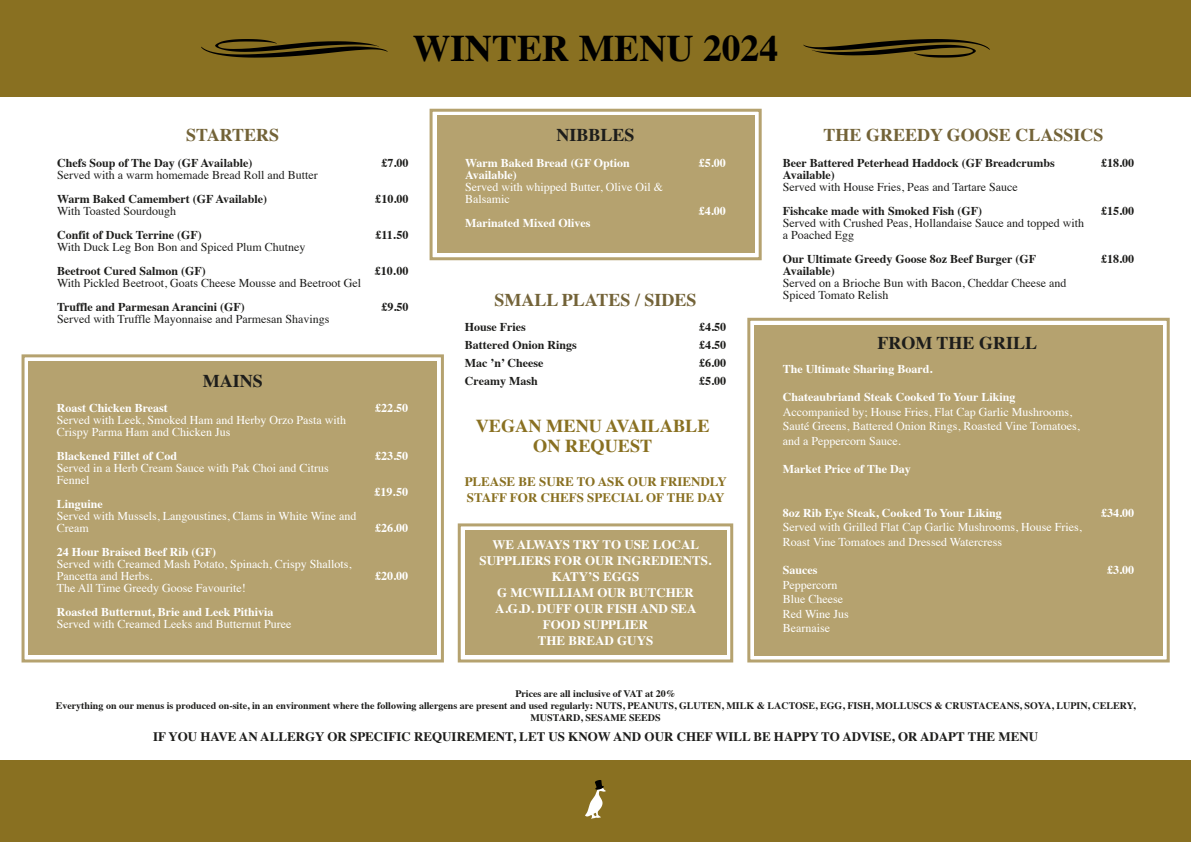
<style>
.page{position:relative;width:1191px;height:842px;background:#fff}
.page>*{position:absolute;margin:0;border:0;box-sizing:border-box;transform-origin:0 0}
.t1{font:700 37.6px "Times";color:#000}
.t2{font:700 18.3px/20.1px "Times";color:#897021;text-align:center}
.t3{font:700 18px "Times";color:#736338}
.t4{font:700 18px "Times";color:#1d1d1b}
.t5{font:700 13px/16px "Times";color:#fff;text-align:center}
.t6{font:700 13px "Times";color:#1d1d1b}
.t7{font:700 13px/16px "Times";color:#897021}
.t8{font:12px/12px "Times";color:#fff}
.t9{font:700 12px/18px "Times";color:#1d1d1b}
.t10{font:12px/12px "Times";color:#1d1d1b}
.t11{font:700 12px/12px "Times";color:#fff}
.t12{font:700 10px/12px "Times";color:#1d1d1b;text-align:center}
</style>
<div class="page">
<div style="left:437px;top:116px;width:317px;height:137px;background:#b5a26f"></div>
<div style="left:0;top:0;width:1191px;height:97px;background:#897021"></div>
<div style="left:22px;top:354px;width:422px;height:308px;border:3px solid #b5a26f"></div>
<div style="left:29px;top:362px;width:408px;height:293px;background:#b5a26f"></div>
<svg style="left:803px;top:39px;width:187px;height:19px"></svg>
<svg style="left:201px;top:39px;width:187px;height:19px"></svg>
<div style="left:0;top:760px;width:1191px;height:82px;background:#897021"></div>
<svg style="left:585px;top:780px;width:21px;height:39px"></svg>
<div style="left:747px;top:318px;width:422px;height:344px;border:3px solid #b5a26f"></div>
<div style="left:754px;top:325px;width:408px;height:330px;background:#b5a26f"></div>
<div style="left:458px;top:523px;width:275px;height:139px;border:3px solid #b5a26f"></div>
<div style="left:465px;top:531px;width:261px;height:124px;background:#b5a26f"></div>
<div style="left:429px;top:109px;width:332px;height:151px;border:3px solid #b5a26f"></div>
<h1 class="t1" style="left:413px;top:12px;width:367px">WINTER MENU 2024</h1>
<h3 class="t3" style="left:186px;top:118px;width:95px">STARTERS</h3>
<h3 class="t3" style="left:823px;top:118px;width:281px">THE GREEDY GOOSE CLASSICS</h3>
<p class="t9" style="left:783px;top:155px;width:273px;line-height:12px">Beer Battered Peterhead Haddock (GF Breadcrumbs<br>Available)</p>
<p class="t10" style="left:783px;top:179px;width:236px">Served with House Fries, Peas and Tartare Sauce</p>
<p class="t9" style="left:783px;top:200px;width:201px">Fishcake made with Smoked Fish (GF)</p>
<p class="t10" style="left:783px;top:215px;width:302px">Served with Crushed Peas, Hollandaise Sauce and topped with a Poached Egg</p>
<p class="t9" style="left:783px;top:251px;width:254px;line-height:12px">Our Ultimate Greedy Goose 8oz Beef Burger (GF<br>Available)</p>
<p class="t10" style="left:783px;top:275px;width:285px">Served on a Brioche Bun with Bacon, Cheddar Cheese and<br>Spiced Tomato Relish</p>
<h3 class="t4" style="left:556px;top:118px;width:80px">NIBBLES</h3>
<p class="t9" style="left:1101px;top:152px;width:34px">£18.00</p>
<p class="t9" style="left:1101px;top:200px;width:34px">£15.00</p>
<p class="t9" style="left:1101px;top:248px;width:34px">£18.00</p>
<p class="t9" style="left:57px;top:153px;width:197px">Chefs Soup of The Day (GF Available)</p>
<p class="t10" style="left:57px;top:168px;width:262px">Served with a warm homemade Bread Roll and Butter</p>
<p class="t9" style="left:57px;top:189px;width:212px">Warm Baked Camembert (GF Available)</p>
<p class="t10" style="left:57px;top:204px;width:121px">With Toasted Sourdough</p>
<p class="t9" style="left:57px;top:225px;width:146px">Confit of Duck Terrine (GF)</p>
<p class="t10" style="left:57px;top:240px;width:250px">With Duck Leg Bon Bon and Spiced Plum Chutney</p>
<p class="t9" style="left:57px;top:261px;width:150px">Beetroot Cured Salmon (GF)</p>
<p class="t10" style="left:57px;top:276px;width:305px">With Pickled Beetroot, Goats Cheese Mousse and Beetroot Gel</p>
<p class="t9" style="left:57px;top:297px;width:189px">Truffle and Parmesan Arancini (GF)</p>
<p class="t10" style="left:57px;top:312px;width:274px">Served with Truffle Mayonnaise and Parmesan Shavings</p>
<p class="t11" style="left:465px;top:156px;width:166px">Warm Baked Bread (GF Option<br>Available)</p>
<p class="t8" style="left:465px;top:180px;width:199px">Served with whipped Butter, Olive Oil &amp;<br>Balsamic</p>
<p class="t11" style="left:465px;top:216px;width:127px">Marinated Mixed Olives</p>
<p class="t9" style="left:381px;top:153px;width:28px">£7.00</p>
<p class="t9" style="left:375px;top:189px;width:34px">£10.00</p>
<p class="t9" style="left:375px;top:225px;width:34px">£11.50</p>
<p class="t9" style="left:375px;top:261px;width:35px">£10.00</p>
<p class="t9" style="left:381px;top:297px;width:28px">£9.50</p>
<p class="t11" style="left:699px;top:156px;width:28px">£5.00</p>
<p class="t11" style="left:699px;top:204px;width:28px">£4.00</p>
<h3 class="t3" style="left:494px;top:282px;width:204px">SMALL PLATES / SIDES</h3>
<p class="t9" style="left:465px;top:317px;width:113px">House Fries<br>Battered Onion Rings<br>Mac ’n’ Cheese<br>Creamy Mash</p>
<p class="t9" style="left:699px;top:317px;width:28px;text-align:justify">£4.50 £4.50 £6.00 £5.00</p>
<h3 class="t4" style="left:877px;top:326px;width:161px">FROM THE GRILL</h3>
<p class="t11" style="left:783px;top:361px;width:151px">The Ultimate Sharing Board.</p>
<p class="t11" style="left:783px;top:390px;width:234px">Chateaubriand Steak Cooked To Your Liking</p>
<p class="t8" style="left:783px;top:404px;width:298px;line-height:14.4px">Accompanied by; House Fries, Flat Cap Garlic Mushrooms,<br>Sauté Greens, Battered Onion Rings, Roasted Vine Tomatoes, and a Peppercorn Sauce.</p>
<p class="t11" style="left:783px;top:462px;width:129px">Market Price of The Day</p>
<p class="t11" style="left:783px;top:505px;width:220px">8oz Rib Eye Steak, Cooked To Your Liking</p>
<p class="t8" style="left:783px;top:519px;width:300px;line-height:14.4px">Served with Grilled Flat Cap Garlic Mushrooms, House Fries,<br>Roast Vine Tomatoes and Dressed Watercress</p>
<p class="t11" style="left:783px;top:563px;width:36px">Sauces</p>
<p class="t8" style="left:783px;top:576px;width:67px;line-height:14.4px">Peppercorn<br>Blue Cheese<br>Red Wine Jus<br>Bearnaise</p>
<h3 class="t4" style="left:203px;top:363px;width:61px">MAINS</h3>
<p class="t11" style="left:57px;top:401px;width:113px">Roast Chicken Breast</p>
<p class="t8" style="left:57px;top:413px;width:291px">Served with Leek, Smoked Ham and Herby Orzo Pasta with<br>Crispy Parma Ham and Chicken Jus</p>
<p class="t11" style="left:57px;top:449px;width:122px">Blackened Fillet of Cod</p>
<p class="t8" style="left:57px;top:461px;width:273px">Served in a Herb Cream Sauce with Pak Choi and Citrus<br>Fennel</p>
<p class="t11" style="left:57px;top:497px;width:48px">Linguine</p>
<p class="t8" style="left:57px;top:509px;width:301px">Served with Mussels, Langoustines, Clams in White Wine and<br>Cream</p>
<p class="t11" style="left:57px;top:545px;width:161px">24 Hour Braised Beef Rib (GF)</p>
<p class="t8" style="left:57px;top:557px;width:296px">Served with Creamed Mash Potato, Spinach, Crispy Shallots,<br>Pancetta and Herbs.<br>The All Time Greedy Goose Favourite!</p>
<p class="t11" style="left:57px;top:605px;width:218px">Roasted Butternut, Brie and Leek Pithivia</p>
<p class="t8" style="left:57px;top:617px;width:236px">Served with Creamed Leeks and Butternut Puree</p>
<p class="t11" style="left:375px;top:401px;width:34px">£22.50</p>
<p class="t11" style="left:375px;top:449px;width:34px">£23.50</p>
<p class="t11" style="left:374px;top:485px;width:35px">£19.50</p>
<p class="t11" style="left:375px;top:521px;width:34px">£26.00</p>
<p class="t11" style="left:375px;top:569px;width:34px">£20.00</p>
<h2 class="t2" style="left:476px;top:413px;width:235px">VEGAN MENU AVAILABLE<br>ON REQUEST</h2>
<p class="t7" style="left:465px;top:472px;width:264px">PLEASE BE SURE TO ASK OUR FRIENDLY<br>STAFF FOR CHEFS SPECIAL OF THE DAY</p>
<p class="t5" style="left:479px;top:535px;width:233px">WE ALWAYS TRY TO USE LOCAL<br>SUPPLIERS FOR OUR INGREDIENTS.<br>KATY’S EGGS<br>G MCWILLIAM OUR BUTCHER<br>A.G.D. DUFF OUR FISH AND SEA<br>FOOD SUPPLIER<br>THE BREAD GUYS</p>
<p class="t11" style="left:1101px;top:505px;width:34px">£34.00</p>
<p class="t11" style="left:1107px;top:563px;width:28px">£3.00</p>
<p class="t12" style="left:56px;top:687px;width:1081px">Prices are all inclusive of VAT at 20%<br>Everything on our menus is produced on-site, in an environment where the following allergens are present and used regularly: NUTS, PEANUTS, GLUTEN, MILK &amp; LACTOSE, EGG, FISH, MOLLUSCS &amp; CRUSTACEANS, SOYA, LUPIN, CELERY,<br>MUSTARD, SESAME SEEDS</p>
<p class="t6" style="left:153px;top:724px;width:886px">IF YOU HAVE AN ALLERGY OR SPECIFIC REQUIREMENT, LET US KNOW AND OUR CHEF WILL BE HAPPY TO ADVISE, OR ADAPT THE MENU</p>
</div>
